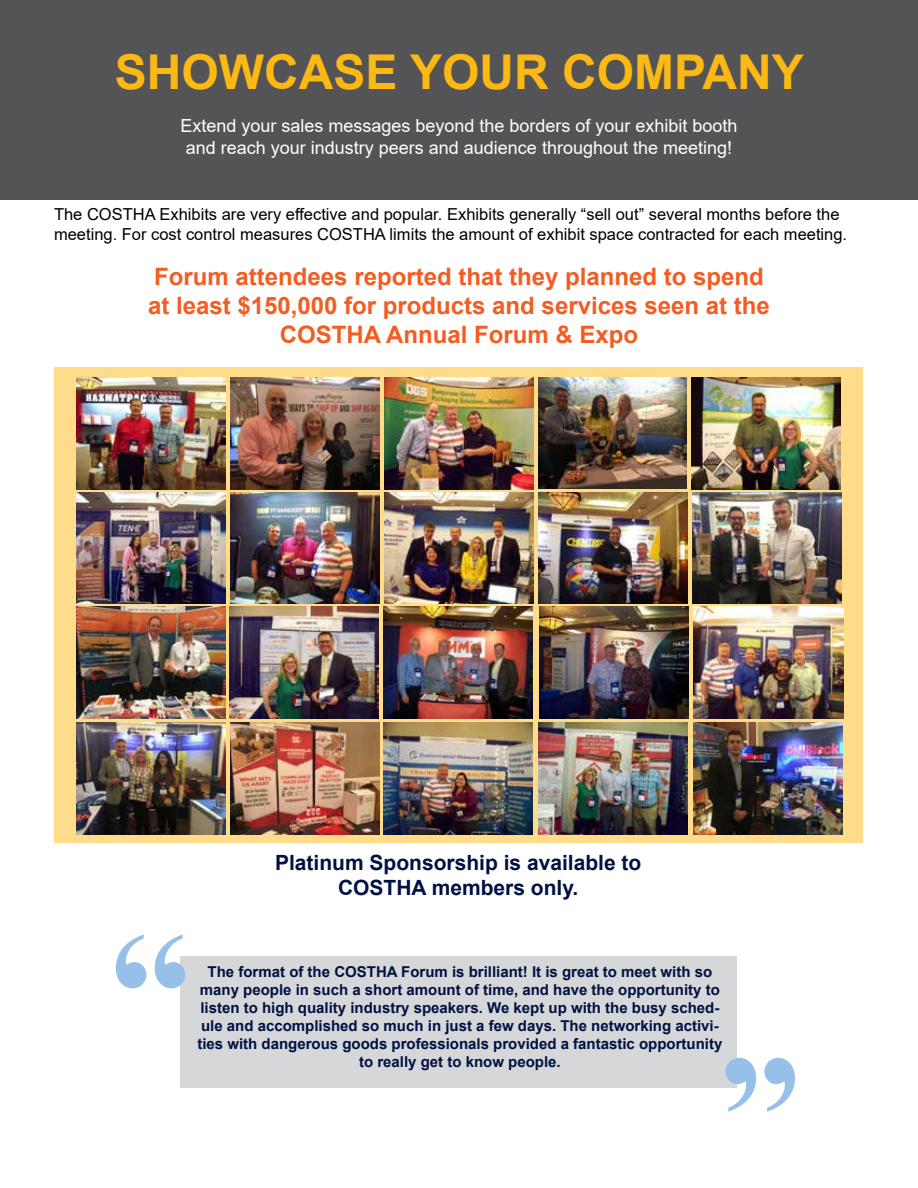
<style>
.page{position:relative;width:918px;height:1188px;background:#fff}
.page>*{position:absolute;margin:0;border:0;box-sizing:border-box;transform-origin:0 0}
.t1{font:700 165.3px "Times New Roman";color:#96c0e7}
.t2{font:700 48px "Arial";color:#fdb913}
.t3{font:700 24px/28.8px "Arial";color:#f15d22;text-align:center}
.t4{font:700 21px/25.2px "Arial";color:#001143;text-align:center}
.t5{font:18px/21.6px "Arial";color:#fff;text-align:center}
.t6{font:16.5px/19.8px "Arial";color:#000}
.t7{font:700 15px/18px "Arial";color:#001143;text-align:center}
</style>
<div class="page">
<div style="left:181px;top:956px;width:556px;height:132px;background:#d5d7d8"></div>
<div style="left:55px;top:367px;width:808px;height:476px;background:#fedc89"></div>
<div style="left:0;top:0;width:918px;height:199px;background:#545456"></div>
<img style="left:77px;top:492px;width:149px;height:112px">
<img style="left:538px;top:722px;width:150px;height:112px">
<img style="left:230px;top:607px;width:149px;height:112px">
<img style="left:692px;top:377px;width:149px;height:112px">
<img style="left:77px;top:377px;width:149px;height:112px">
<img style="left:694px;top:607px;width:149px;height:112px">
<img style="left:538px;top:492px;width:150px;height:112px">
<img style="left:384px;top:377px;width:149px;height:112px">
<img style="left:230px;top:492px;width:150px;height:112px">
<img style="left:383px;top:722px;width:150px;height:112px">
<img style="left:384px;top:492px;width:149px;height:112px">
<img style="left:383px;top:607px;width:150px;height:112px">
<img style="left:539px;top:607px;width:149px;height:112px">
<img style="left:692px;top:492px;width:150px;height:112px">
<img style="left:76px;top:722px;width:150px;height:112px">
<img style="left:693px;top:722px;width:149px;height:112px">
<img style="left:230px;top:722px;width:150px;height:112px">
<img style="left:76px;top:607px;width:150px;height:112px">
<img style="left:230px;top:377px;width:150px;height:112px">
<img style="left:538px;top:377px;width:149px;height:112px">
<h2 class="t2" style="left:115px;top:38px;width:690px">SHOWCASE YOUR COMPANY</h2>
<p class="t5" style="left:180px;top:115px;width:559px">Extend your sales messages beyond the borders of your exhibit booth and reach your industry peers and audience throughout the meeting!</p>
<p class="t6" style="left:54px;top:204px;width:795px">The COSTHA Exhibits are very effective and popular. Exhibits generally “sell out” several months before the meeting. For cost control measures COSTHA limits the amount of exhibit space contracted for each meeting.</p>
<h3 class="t3" style="left:148px;top:263px;width:623px">Forum attendees reported that they planned to spend at least $150,000 for products and services seen at the<br>COSTHA Annual Forum &amp; Expo</h3>
<h3 class="t4" style="left:275px;top:851px;width:368px">Platinum Sponsorship is available to<br>COSTHA members only.</h3>
<h1 class="t1" style="left:109px;top:872px;width:84px">“</h1>
<p class="t7" style="left:197px;top:963px;width:527px">The format of the COSTHA Forum is brilliant! It is great to meet with so many people in such a short amount of time, and have the opportunity to listen to high quality industry speakers. We kept up with the busy sched&shy;ule and accomplished so much in just a few days. The networking activi&shy;ties with dangerous goods professionals provided a fantastic opportunity to really get to know people.</p>
<h1 class="t1" style="left:719px;top:995px;width:84px">”</h1>
</div>
